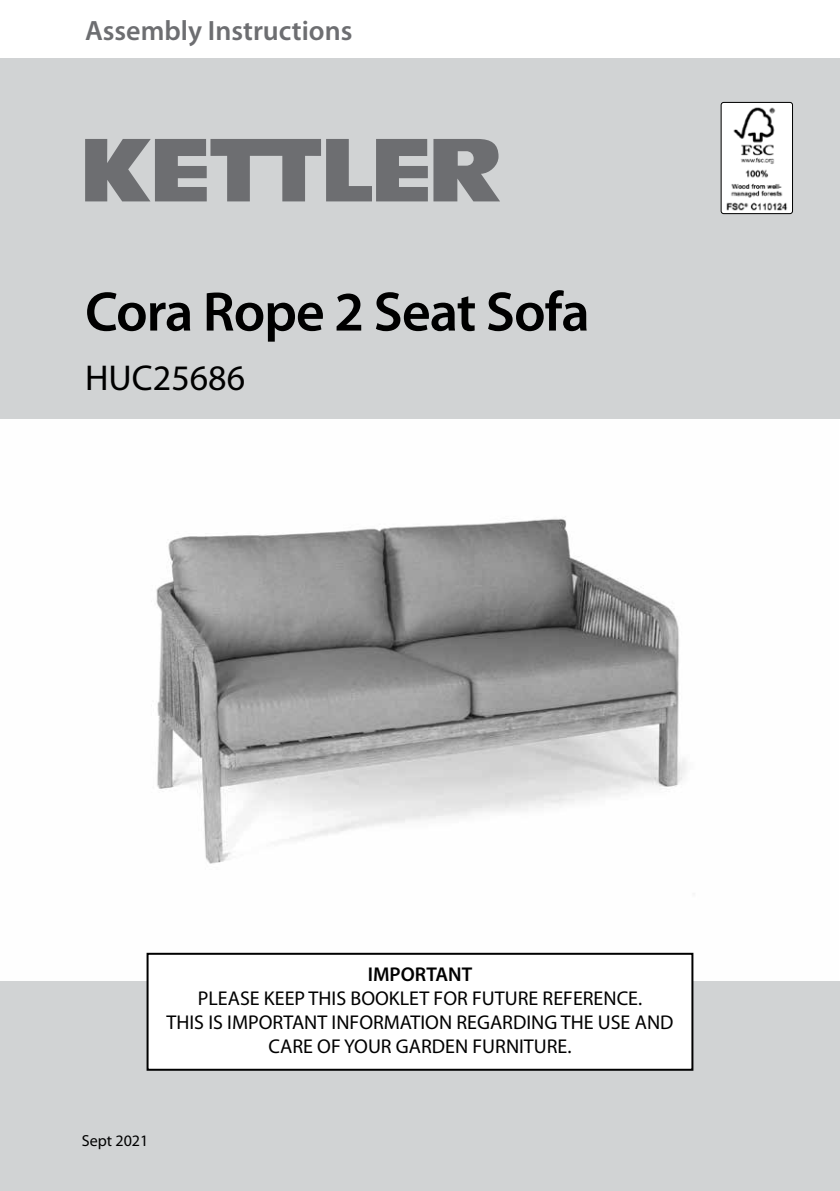
<style>
.page{position:relative;width:840px;height:1191px;background:#fff}
.page>*{position:absolute;margin:0;border:0;box-sizing:border-box;transform-origin:0 0}
.t1{font:600 56px "Myriad Pro";letter-spacing:-.02em;color:#000}
.t2{font:36px "Myriad Pro";color:#000}
.t3{font:600 28px "Myriad Pro";color:#6d6e71}
.t4{font:20px/24px "Myriad Pro";color:#000;text-align:center}
.t5{font:600 20px "Myriad Pro";color:#000}
.t6{font:16px "Myriad Pro";color:#000}
</style>
<div class="page">
<img style="left:0;top:418px;width:838px;height:563px">
<div style="left:0;top:4px;width:839px;height:414px;background:#d1d3d4"></div>
<div style="left:0;top:0;width:839px;height:58px;background:#fff"></div>
<svg style="left:433px;top:139px;width:67px;height:62px"></svg>
<svg style="left:85px;top:139px;width:342px;height:62px"></svg>
<div style="left:0;top:981px;width:839px;height:210px;background:#d1d3d4"></div>
<div style="left:147px;top:953px;width:545px;height:116px;background:#fff"></div>
<div style="left:146px;top:952px;width:547px;height:118px;border:2px solid #000"></div>
<img style="left:722px;top:102px;width:70px;height:112px">
<div style="left:720px;top:102px;width:72px;height:112px;border:1px solid #000;border-radius:3px"></div>
<h3 class="t3" style="left:85px;top:13px;width:269px">Assembly Instructions</h3>
<h1 class="t1" style="left:85px;top:276px;width:506px">Cora Rope 2 Seat Sofa</h1>
<h2 class="t2" style="left:85px;top:356px;width:161px">HUC25686</h2>
<p class="t5" style="left:367px;top:961px;width:106px">IMPORTANT</p>
<p class="t4" style="left:166px;top:986px;width:508px">PLEASE KEEP THIS BOOKLET FOR FUTURE REFERENCE.<br>THIS IS IMPORTANT INFORMATION REGARDING THE USE AND<br>CARE OF YOUR GARDEN FURNITURE.</p>
<p class="t6" style="left:82px;top:1131px;width:68px">Sept 2021</p>
</div>
